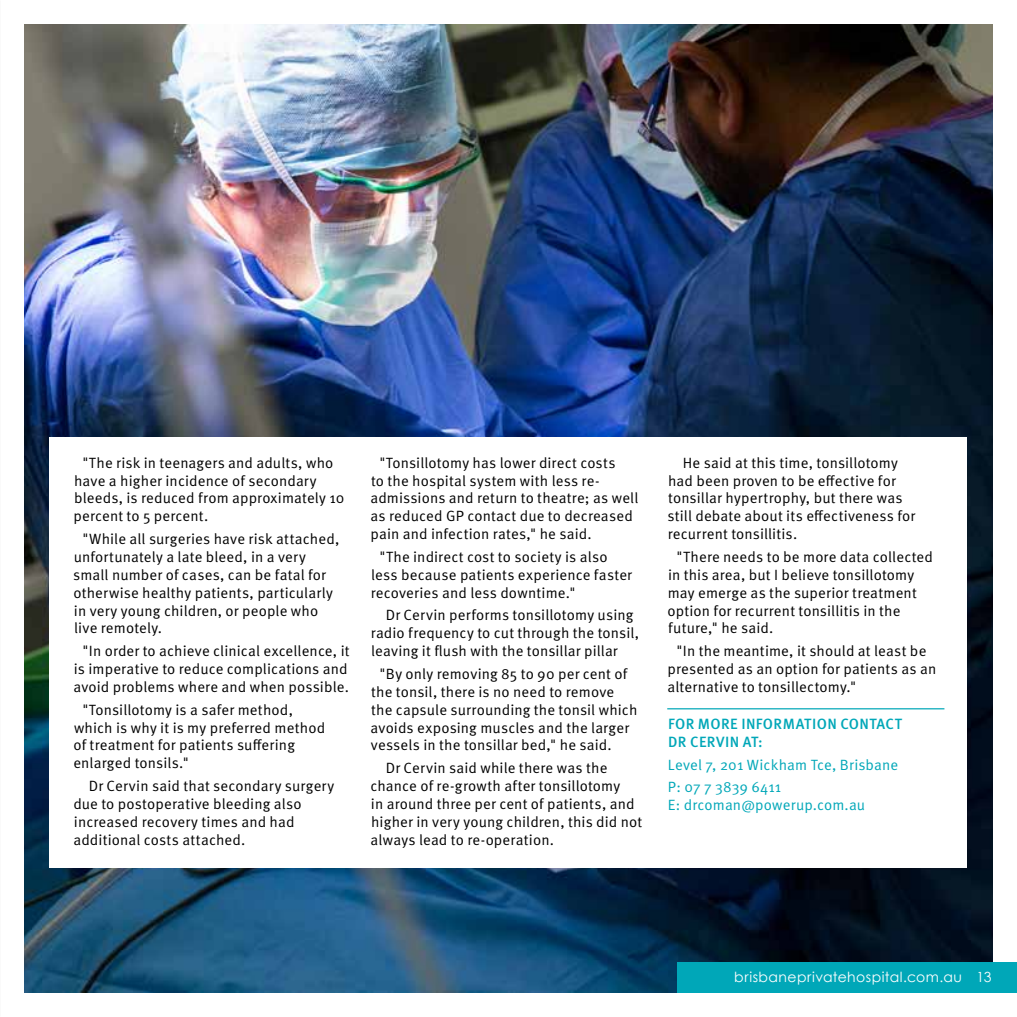
<style>
.page{position:relative;width:1017px;height:1017px;background:#fff}
.page>*{position:absolute;margin:0;border:0;box-sizing:border-box;transform-origin:0 0}
.t1{font:14.88px/17.8px "Meta Pro";letter-spacing:.01em;color:#000}
.t2{font:14.88px/22.8px "Meta Pro";letter-spacing:.01em;color:#00a7b8}
.t3{font:500 14.88px/17.5px "Meta Pro";letter-spacing:.03em;color:#00a7b8}
.t4{font:14px "Century Gothic";letter-spacing:.03em;color:#fff}
</style>
<div class="page">
<img style="left:25px;top:25px;width:967px;height:967px">
<div style="left:50px;top:437px;width:917px;height:431px;background:#fff"></div>
<hr style="left:667px;top:708px;width:277px;height:1px;background:#00a7b8">
<div style="left:678px;top:962px;width:339px;height:30px;background:#00a7b8"></div>
<p class="t1" style="left:74px;top:454px;width:272px;text-indent:9px">"The risk in teenagers and adults, who have a higher incidence of secondary bleeds, is reduced from approximately 10 percent to 5 percent.</p>
<p class="t1" style="left:73px;top:530px;width:268px;text-indent:9px">"While all surgeries have risk attached, unfortunately a late bleed, in a very small number of cases, can be fatal for otherwise healthy patients, particularly in very young children, or people who live remotely.</p>
<p class="t1" style="left:73px;top:643px;width:278px;text-indent:9px">"In order to achieve clinical excellence, it is imperative to reduce complications and avoid problems where and when possible.</p>
<p class="t1" style="left:73px;top:701px;width:253px;text-indent:9px">"Tonsillotomy is a safer method, which is why it is my preferred method of treatment for patients suffering enlarged tonsils."</p>
<p class="t1" style="left:73px;top:777px;width:262px;text-indent:15px">Dr Cervin said that secondary surgery due to postoperative bleeding also increased recovery times and had additional costs attached.</p>
<p class="t1" style="left:370px;top:454px;width:269px;text-indent:9px">"Tonsillotomy has lower direct costs<br>to the hospital system with less re&shy;admissions and return to theatre; as well as reduced GP contact due to decreased pain and infection rates," he said.</p>
<p class="t1" style="left:371px;top:548px;width:263px;text-indent:9px">"The indirect cost to society is also less because patients experience faster recoveries and less downtime."</p>
<p class="t1" style="left:371px;top:607px;width:270px;text-indent:15px">Dr Cervin performs tonsillotomy using radio frequency to cut through the tonsil, leaving it flush with the tonsillar pillar</p>
<p class="t1" style="left:370px;top:665px;width:268px;text-indent:9px">"By only removing 85 to 90 per cent of the tonsil, there is no need to remove the capsule surrounding the tonsil which avoids exposing muscles and the larger vessels in the tonsillar bed," he said.</p>
<p class="t1" style="left:370px;top:760px;width:273px;text-indent:15px">Dr Cervin said while there was the chance of re-growth after tonsillotomy<br>in around three per cent of patients, and higher in very young children, this did not always lead to re-operation.</p>
<p class="t1" style="left:667px;top:454px;width:249px;text-indent:15px">He said at this time, tonsillotomy had been proven to be effective for tonsillar hypertrophy, but there was still debate about its effectiveness for recurrent tonsillitis.</p>
<p class="t1" style="left:667px;top:548px;width:267px;text-indent:9px">"There needs to be more data collected in this area, but I believe tonsillotomy may emerge as the superior treatment option for recurrent tonsillitis in the future," he said.</p>
<p class="t1" style="left:667px;top:643px;width:270px;text-indent:9px">"In the meantime, it should at least be presented as an option for patients as an alternative to tonsillectomy."</p>
<p class="t3" style="left:668px;top:716px;width:235px">FOR MORE INFORMATION CONTACT<br>DR CERVIN AT:</p>
<p class="t2" style="left:668px;top:753px;width:232px">Level 7, 201 Wickham Tce, Brisbane<br>P: 07 7 3839 6411</p>
<p class="t2" style="left:668px;top:794px;width:199px">E: drcoman@powerup.com.au</p>
<p class="t4" style="left:734px;top:969px;width:259px">brisbaneprivatehospital.com.au 13</p>
</div>
